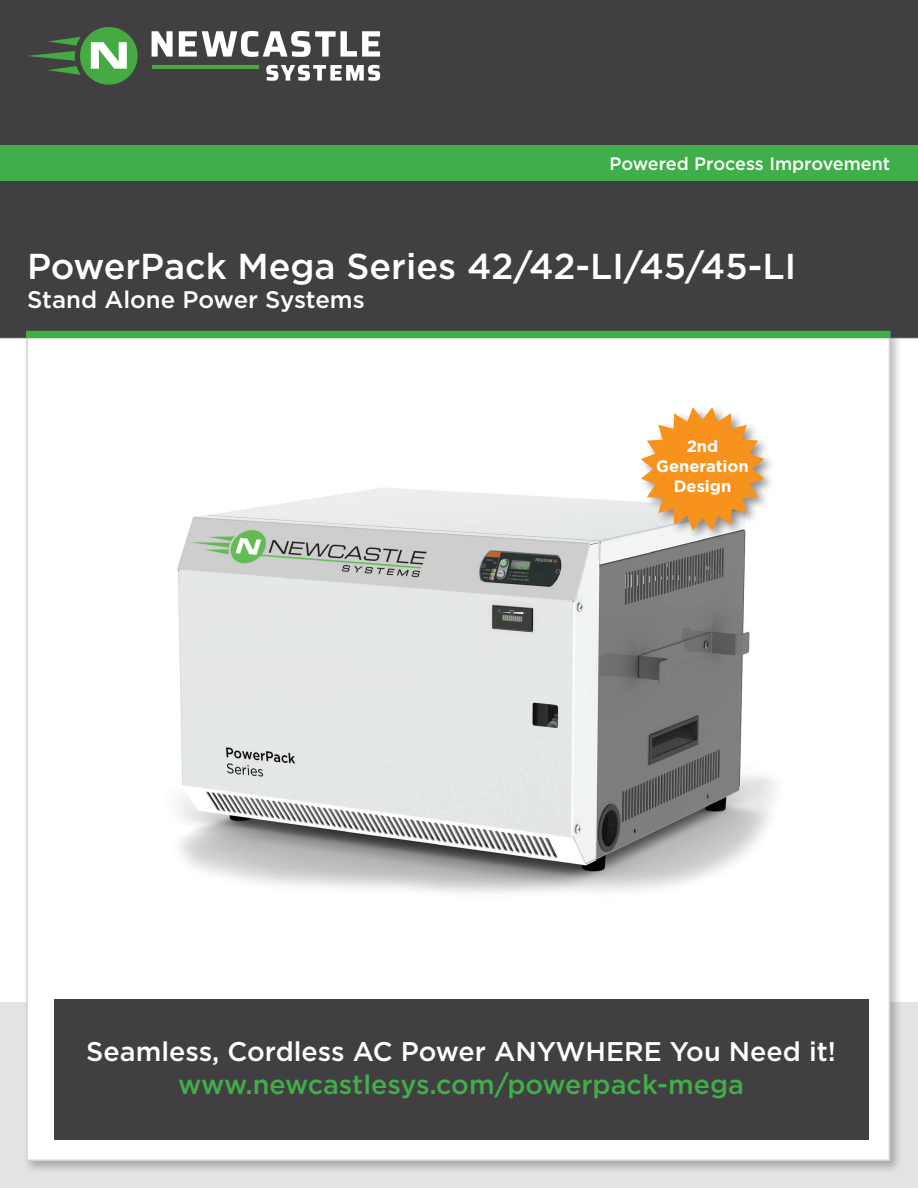
<style>
.page{position:relative;width:918px;height:1188px;background:#fff}
.page>*{position:absolute;margin:0;border:0;box-sizing:border-box;transform-origin:0 0}
.t1{font:500 36px "Gotham";color:#fff}
.t2{font:500 27px "Gotham";color:#fff}
.t3{font:500 27px "Gotham";color:#40ae49}
.t4{font:500 24px "Gotham";color:#fff}
.t5{font:500 18px "Gotham";color:#fff}
.t6{font:700 16.5px "Gotham";color:#fff}
</style>
<div class="page">
<div style="left:0;top:0;width:918px;height:338px;background:#413f41"></div>
<div style="left:0;top:146px;width:918px;height:35px;background:#40ae49"></div>
<div style="left:0;top:1002px;width:918px;height:186px;background:#e2e3e3"></div>
<svg style="left:152px;top:31px;width:21px;height:26px"></svg>
<svg style="left:179px;top:31px;width:201px;height:26px"></svg>
<svg style="left:266px;top:65px;width:114px;height:16px"></svg>
<hr style="left:152px;top:65px;width:106px;height:4px;background:#46aa42">
<svg style="left:27px;top:27px;width:111px;height:58px;background:#567b54"></svg>
<div style="left:23px;top:329px;width:880px;height:845px;background:#231f20;opacity:.3"></div>
<div style="left:26px;top:332px;width:864px;height:829px;background:#fff;border:2px solid #d1d2d4"></div>
<div style="left:26px;top:331px;width:864px;height:7px;background:#40ae49"></div>
<img style="left:176px;top:488px;width:601px;height:406px">
<div style="left:54px;top:1000px;width:814px;height:140px;background:#413f41"></div>
<div style="left:638px;top:405px;width:138px;height:137px;background:#231f20;opacity:.5"></div>
<svg style="left:641px;top:407px;width:123px;height:124px"></svg>
<p class="t5" style="left:610px;top:152px;width:282px">Powered Process Improvement</p>
<p class="t1" style="left:27px;top:243px;width:771px">PowerPack Mega Series 42/42-LI/45/45-LI</p>
<p class="t4" style="left:27px;top:284px;width:339px">Stand Alone Power Systems</p>
<p class="t6" style="left:687px;top:435px;width:33px">2nd</p>
<p class="t6" style="left:656px;top:455px;width:94px">Generation</p>
<p class="t6" style="left:674px;top:475px;width:59px">Design</p>
<p class="t2" style="left:86px;top:1034px;width:751px">Seamless, Cordless AC Power ANYWHERE You Need it!</p>
<p class="t3" style="left:178px;top:1067px;width:567px">www.newcastlesys.com/powerpack-mega</p>
</div>
